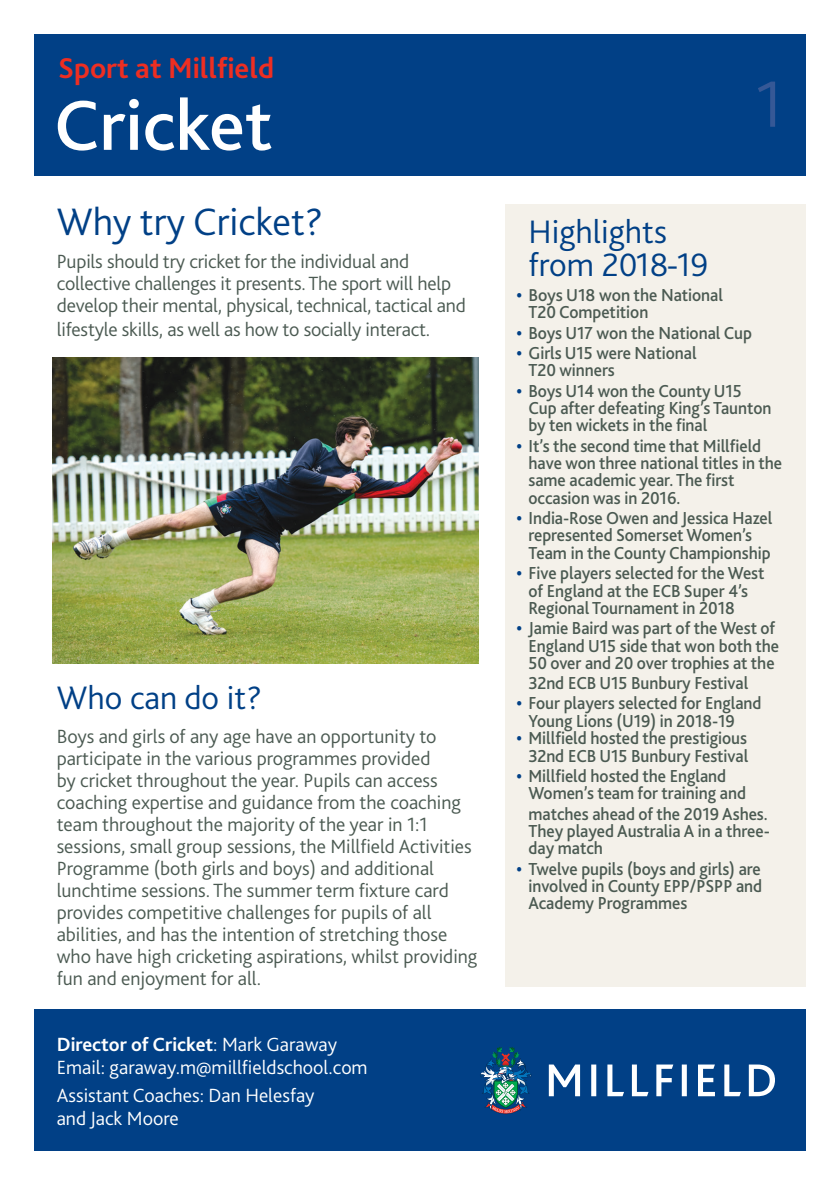
<style>
.page{position:relative;width:840px;height:1191px;background:#fff}
.page>*{position:absolute;margin:0;border:0;box-sizing:border-box;transform-origin:0 0}
.t1{font:500 74px "Bliss 2";color:#fff}
.t2{font:300 68px "Bliss 2";color:#355896}
.t3{font:300 40px "Bliss 2";color:#014086}
.t4{font:300 34px/32.8px "Bliss 2";color:#014086}
.t5{font:700 30px "Bliss 2";color:#ee2e22}
.t6{font:300 20px/22px "Bliss 2";color:#4b5a52}
.t7{font:300 20px/23px "Bliss 2";color:#fff}
.t8{font:500 18.2px/17.4px "Bliss 2";letter-spacing:-.005em;color:#4b5a52;scale:.94 1}
.t9{font:500 18px "Bliss 2";letter-spacing:-.005em;color:#4b5a52}
.s1{font-weight:700}
.s2{font-weight:700;color:#014086}
.s3{font-size:18.2px}
.s4{font-weight:700;font-size:18px;color:#014086}
.s5{font-size:18px}
</style>
<div class="page">
<div style="left:34px;top:34px;width:771px;height:142px;background:#014086"></div>
<div style="left:34px;top:1009px;width:771px;height:142px;background:#014086"></div>
<svg style="left:548px;top:1064px;width:226px;height:32px"></svg>
<svg style="left:480px;top:1047px;width:52px;height:67px"></svg>
<div style="left:505px;top:204px;width:300px;height:782px;background:#f4f1ea"></div>
<img style="left:53px;top:357px;width:425px;height:306px">
<p class="t5" style="left:58px;top:49px;width:217px">Sport at Millfield</p>
<p class="t1" style="left:54px;top:79px;width:220px">Cricket</p>
<p class="t3" style="left:57px;top:196px;width:268px">Why try Cricket?</p>
<p class="t6" style="left:57px;top:250px;width:410px">Pupils should try cricket for the individual and collective challenges it presents. The sport will help develop their mental, physical, technical, tactical and</p>
<p class="t6" style="left:57px;top:318px;width:375px">lifestyle skills, as well as how to socially interact.</p>
<p class="t4" style="left:57px;top:681px;width:206px">Who can do it?</p>
<p class="t6" style="left:57px;top:725px;width:422px">Boys and girls of any age have an opportunity to participate in the various programmes provided<br>by cricket throughout the year. Pupils can access coaching expertise and guidance from the coaching team throughout the majority of the year in 1:1 sessions, small group sessions, the Millfield Activities Programme (both girls and boys) and additional lunchtime sessions. The summer term fixture card provides competitive challenges for pupils of all abilities, and has the intention of stretching those who have high cricketing aspirations, whilst providing fun and enjoyment for all.</p>
<p class="t7" style="left:57px;top:1032px;width:312px"><span class="s1">Director of Cricket</span>: Mark Garaway<br>Email: garaway.m@millfieldschool.com</p>
<p class="t7" style="left:57px;top:1084px;width:259px">Assistant Coaches: Dan Helesfay and Jack Moore</p>
<p class="t2" style="left:754px;top:62px;width:29px">1</p>
<p class="t4" style="left:528px;top:215px;width:181px">Highlights from 2018-19</p>
<p class="t9" style="left:516px;top:284px;width:208px"><span class="s2">•</span> Boys U18 won t<span class="s3">he National</span></p>
<p class="t8" style="left:528px;top:304px;width:129px">T20 Competition</p>
<p class="t8" style="left:516px;top:324px;width:252px"><span class="s4">•</span> Boys U17 <span class="s5">won t</span>he National Cup</p>
<p class="t8" style="left:528px;top:344px;width:180px;text-indent:-12px"><span class="s4">•</span> Girls U15 were National<br>T20 winners</p>
<p class="t8" style="left:528px;top:382px;width:260px;text-indent:-12px"><span class="s4">•</span> Boys U14 won the County U15<br>Cup after defeating King’s Taunton by ten wickets in the final</p>
<p class="t8" style="left:528px;top:437px;width:271px;text-indent:-12px"><span class="s4">•</span> It’s the second time that Millfield have won three national titles in the same academic year. The first occasion was in 2016.</p>
<p class="t8" style="left:516px;top:509px;width:274px;text-align:center"><span class="s4">•</span> India-Rose Owen and Jessica Hazel represented Somerset Women’s<br>Team in the County Championship</p>
<p class="t8" style="left:528px;top:564px;width:252px;text-indent:-12px"><span class="s4">•</span> Five players selected for the West of England at the ECB Super 4’s<br>Regional Tournament in 2018</p>
<p class="t8" style="left:528px;top:619px;width:268px;text-indent:-12px"><span class="s4">•</span> Jamie Baird was part of the West of<br>England U15 side that won both the<br>50 over and 20 over trophies at the</p>
<p class="t8" style="left:528px;top:674px;width:235px">32nd ECB U15 Bunbury Festival</p>
<p class="t8" style="left:528px;top:694px;width:249px;text-indent:-12px"><span class="s4">•</span> Four players selected for England<br>Young Lions (U19) in 2018-19</p>
<p class="t8" style="left:516px;top:729px;width:248px;text-align:right"><span class="s4">•</span> Millfield hosted the prestigious<br>32nd ECB U15 Bunbury Festival</p>
<p class="t8" style="left:528px;top:767px;width:233px;text-indent:-12px"><span class="s4">•</span> Millfield hosted the England<br>Women’s team for training and</p>
<p class="t8" style="left:528px;top:805px;width:258px;text-align:justify">matches ahead of the 2019 Ashes.<br>They played Australia A in a three&shy;day match</p>
<p class="t8" style="left:528px;top:860px;width:250px;text-align:justify;text-indent:-12px"><span class="s4">•</span> Twelve pupils (boys and girls) are involved in County EPP/PSPP and Academy Programmes</p>
</div>
